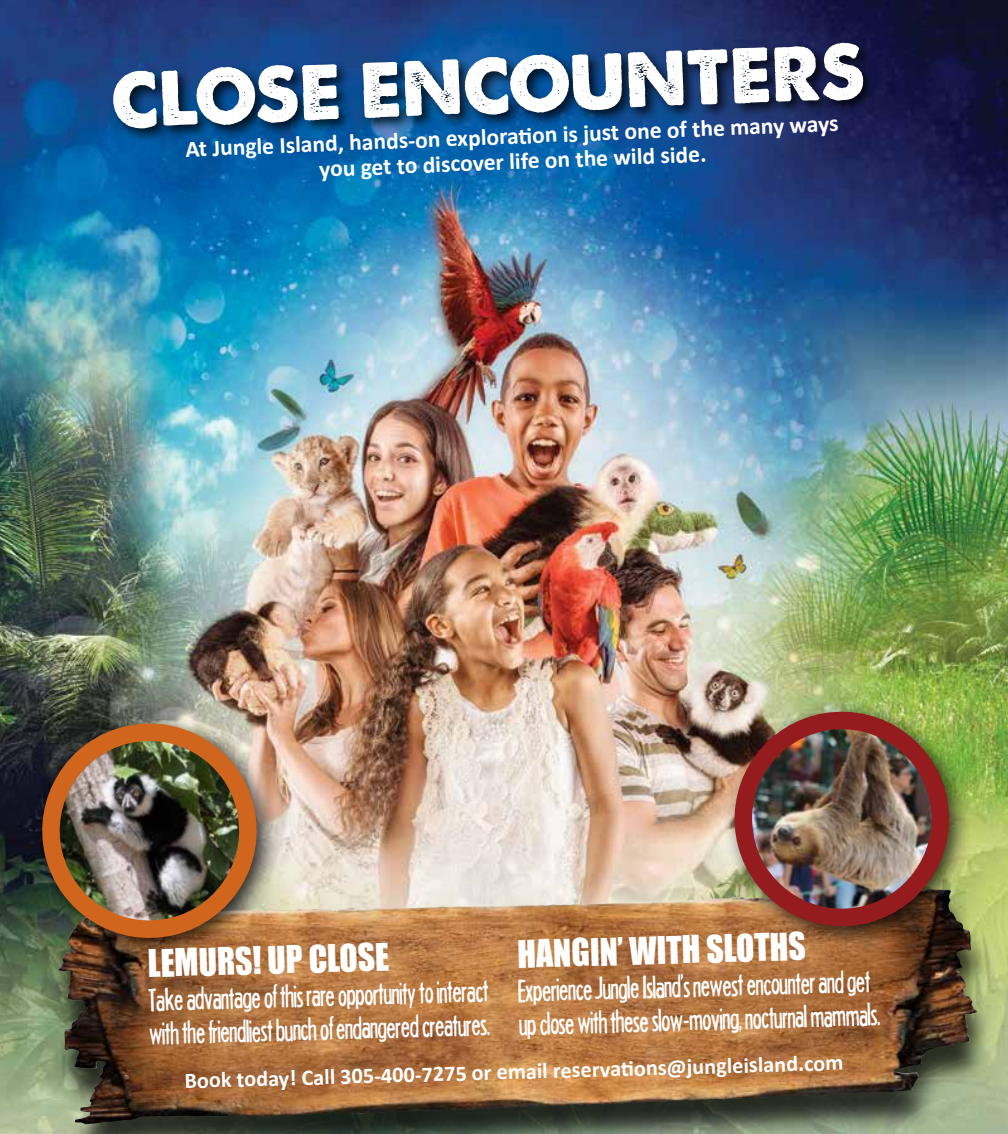
<style>
.page{position:relative;width:1008px;height:1134px;background:#fff}
.page>*{position:absolute;margin:0;border:0;box-sizing:border-box;transform-origin:0 0}
.t1{font:73.67px "A Loveof Thunder";color:#fff}
.t2{font:35px "Impact";color:#fff;scale:.96 1}
.t3{font:28px/33.4px "Headline Two HPLHS";color:#fff}
.t4{font:700 23.45px/25.2px "Calibri";color:#fff;text-align:center}
.t5{font:700 22.22px "Calibri";color:#fff}
</style>
<div class="page">
<img style="left:0;top:0;width:1008px;height:1134px">
<div style="left:46px;top:895px;width:950px;height:239px;background:#000;opacity:.75"></div>
<img style="left:338px;top:889px;width:385px;height:22px">
<div style="left:30px;top:712px;width:250px;height:249px;background:#000;opacity:.75"></div>
<img style="left:41px;top:722px;width:217px;height:226px">
<div style="left:723px;top:700px;width:249px;height:249px;background:#000;opacity:.75"></div>
<img style="left:723px;top:700px;width:238px;height:236px">
<div style="left:110px;top:39px;width:768px;height:104px;background:#000;opacity:.75"></div>
<h1 class="t1" style="left:110px;top:53px;width:756px;rotate:-2deg">CLOSE ENCOUNTERS</h1>
<p class="t4" style="left:185px;top:134px;width:655px;rotate:-2deg">At Jungle Island, hands-on explorati on is just one of the many ways you get to discover life on the wild side.</p>
<p class="t2" style="left:147px;top:937px;width:253px;rotate:-2deg">LEMURS! UP CLOSE</p>
<p class="t3" style="left:148px;top:984px;width:342px;rotate:-2deg">Take advantage of this rare opportunity to interact with the friendliest bunch of endangered creatures.</p>
<p class="t2" style="left:517px;top:928px;width:302px;rotate:-2deg">HANGIN’ WITH SLOTHS</p>
<p class="t3" style="left:518px;top:974px;width:363px;rotate:-2deg">Experience Jungle Island’s newest encounter and get up close with these slow-moving, nocturnal mammals.</p>
<p class="t5" style="left:184px;top:1069px;width:661px;rotate:-2deg">Book today! Call 305-400-7275 or email reservati ons@jungleisland.com</p>
</div>
